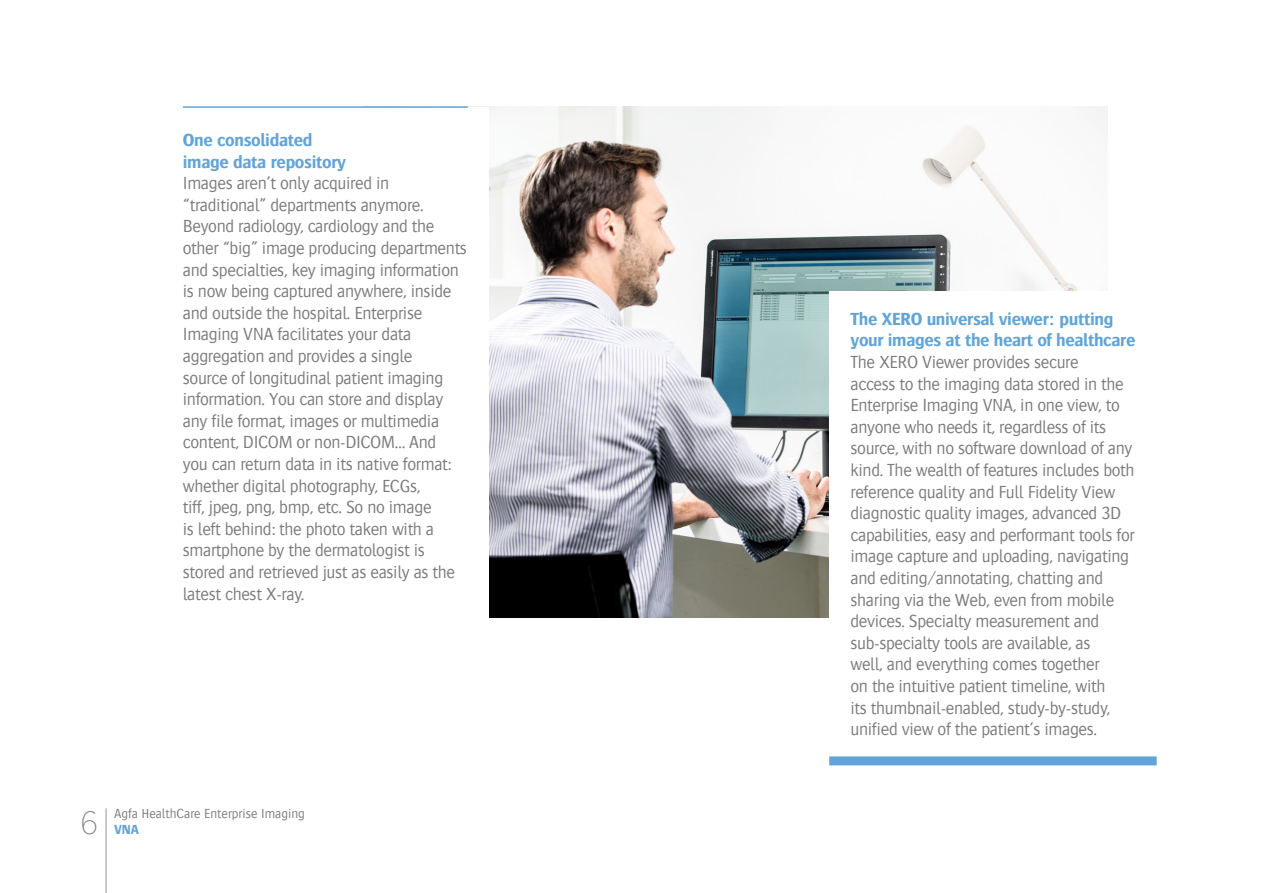
<style>
.page{position:relative;width:1263px;height:893px;background:#fff}
.page>*{position:absolute;margin:0;border:0;box-sizing:border-box;transform-origin:0 0}
.t1{font:200 32.4px "Gotham Narrow";color:#7c7b7b}
.t2{font:300 18px/21.6px "Bosis For Agfa";letter-spacing:-.02em;color:#7c7b7b}
.t3{font:700 18px/21.6px "Bosis For Agfa";letter-spacing:-.02em;color:#61a4d7}
.t4{font:300 13.5px "Bosis For Agfa";color:#7c7b7b}
.t5{font:700 13.5px "Bosis For Agfa";color:#61a4d7}
</style>
<div class="page">
<hr style="left:105px;top:808px;width:2px;height:85px;background:#b9b8b8">
<img style="left:468px;top:106px;width:640px;height:511px">
<div style="left:183px;top:108px;width:306px;height:517px;background:#fff"></div>
<hr style="left:183px;top:106px;width:285px;height:2px;background:#61a4d7">
<div style="left:829px;top:291px;width:328px;height:465px;background:#fff"></div>
<div style="left:829px;top:756px;width:328px;height:9px;background:#61a4d7"></div>
<p class="t3" style="left:183px;top:129px;width:165px">One consolidated image data repository</p>
<p class="t2" style="left:183px;top:172px;width:286px">Images aren’t only acquired in “traditional” departments anymore.<br>Beyond radiology, cardiology and the other “big” image producing departments and specialties, key imaging information is now being captured anywhere, inside and outside the hospital. Enterprise Imaging VNA facilitates your data aggregation and provides a single<br>source of longitudinal patient imaging information. You can store and display any file format, images or multimedia content, DICOM or non-DICOM… And<br>you can return data in its native format: whether digital photography, ECGs,<br>tiff, jpeg, png, bmp, etc. So no image<br>is left behind: the photo taken with a smartphone by the dermatologist is stored and retrieved just as easily as the latest chest X-ray.</p>
<h1 class="t1" style="left:81px;top:803px;width:19px">6</h1>
<p class="t4" style="left:114px;top:806px;width:192px">Agfa HealthCare Enterprise Imaging</p>
<p class="t5" style="left:114px;top:822px;width:27px">VNA</p>
<p class="t3" style="left:850px;top:308px;width:286px;line-height:21px">The XERO universal viewer: putting your images at the heart of healthcare</p>
<p class="t2" style="left:850px;top:351px;width:286px">The XERO Viewer provides secure<br>access to the imaging data stored in the Enterprise Imaging VNA, in one view, to anyone who needs it, regardless of its source, with no software download of any kind. The wealth of features includes both reference quality and Full Fidelity View diagnostic quality images, advanced 3D capabilities, easy and performant tools for image capture and uploading, navigating and editing/annotating, chatting and sharing via the Web, even from mobile devices. Specialty measurement and sub-specialty tools are available, as<br>well, and everything comes together<br>on the intuitive patient timeline, with<br>its thumbnail-enabled, study-by-study, unified view of the patient’s images.</p>
</div>
